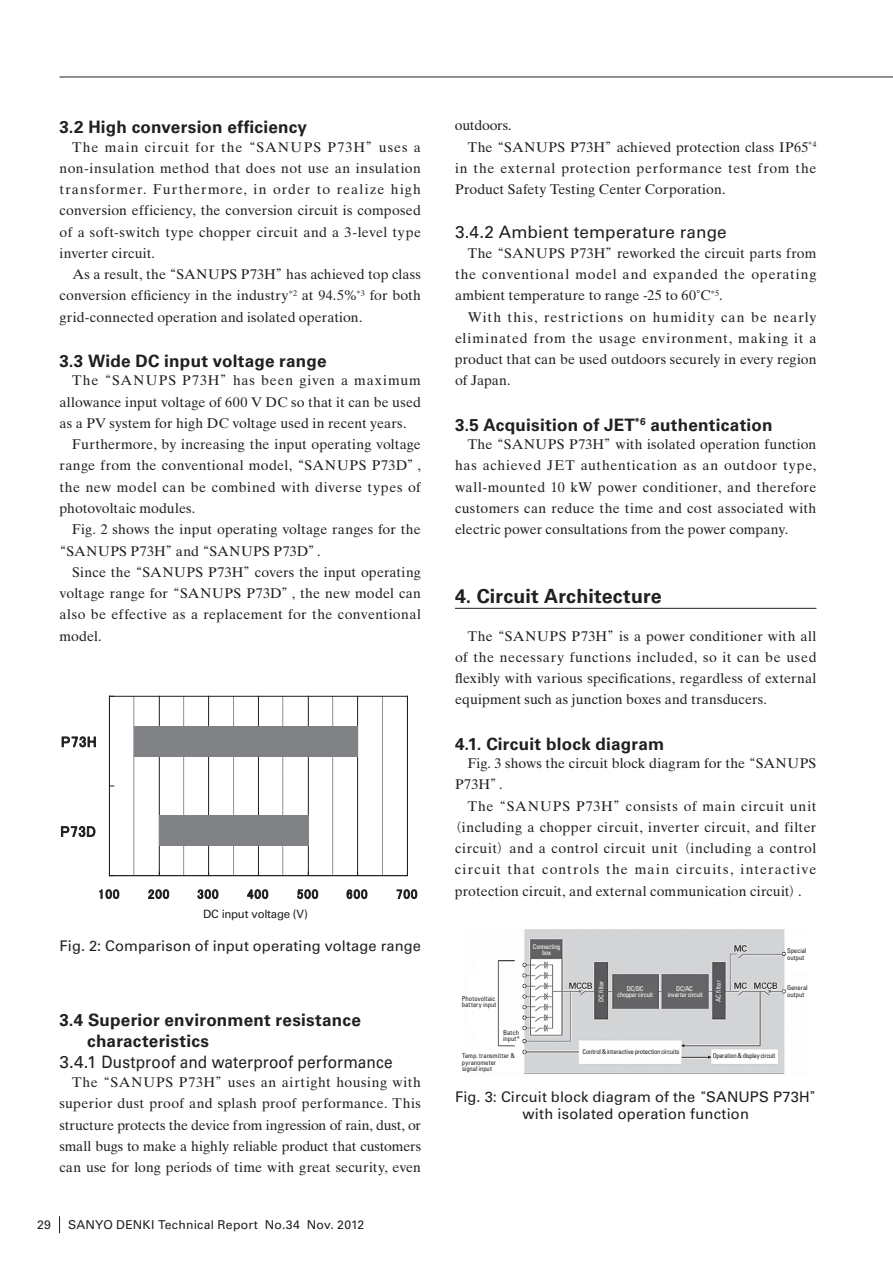
<style>
.page{position:relative;width:893px;height:1263px;background:#fff}
.page>*{position:absolute;margin:0;border:0;box-sizing:border-box;transform-origin:0 0}
.t1{font:700 19.5px "Univers";letter-spacing:.01em;color:#231f20}
.t2{font:700 17.1px/21.3px "Univers";letter-spacing:.015em;color:#231f20}
.t3{font:17.1px "Univers";letter-spacing:.01em;color:#231f20}
.t4{font:14.7px/17px "Univers";letter-spacing:.01em;color:#231f20;text-align:center}
.t5{font:14.1px/21.3px "Times Ten";letter-spacing:.02em;color:#231f20;text-align:justify}
.t6{font:14.1px "Times Ten";letter-spacing:.04em;color:#231f20}
.t7{font:14.1px "Times Ten";letter-spacing:.085em;color:#231f20}
.t8{font:14.1px "Times Ten";letter-spacing:.05em;color:#231f20}
.t9{font:14.1px "Times Ten";letter-spacing:.06em;color:#231f20}
.t10{font:14.1px "Times Ten";letter-spacing:-.015em;color:#231f20}
.t11{font:12.15px "Univers";letter-spacing:.02em;color:#231f20}
.t12{font:11.4px "Univers";letter-spacing:-.025em;color:#231f20}
.t13{font:condensed 6.6px/6.6px "Univers";letter-spacing:-.015em;color:#231f20}
.t14{font:condensed 6.6px/6.6px "Univers";letter-spacing:-.045em;color:#fff;text-align:center}
.t15{font:condensed 6.6px/6.6px "Univers";letter-spacing:.005em;color:#231f20}
.t16{font:condensed 6.6px "Univers";letter-spacing:-.055em;color:#231f20}
.t17{font:condensed 6.6px "Univers";letter-spacing:.005em;color:#fff}
.t18{font:condensed 6.6px "Univers";letter-spacing:.015em;color:#fff}
.s1{font-family:"Futo Min A101 Pro";font-weight:700;font-size:12.75px}
.s2{font-family:"Shin Go Pro";font-size:12.75px}
</style>
<div class="page">
<svg style="left:59px;top:1216px;width:1px;height:17px"></svg>
<hr style="left:60px;top:77px;width:833px;height:1px;background:#231f20">
<hr style="left:455px;top:608px;width:361px;height:1px;background:#231f20">
<svg style="left:382px;top:697px;width:1px;height:178px"></svg>
<svg style="left:332px;top:697px;width:1px;height:178px"></svg>
<svg style="left:283px;top:697px;width:1px;height:178px"></svg>
<svg style="left:233px;top:697px;width:1px;height:178px"></svg>
<svg style="left:183px;top:697px;width:1px;height:178px"></svg>
<svg style="left:134px;top:697px;width:1px;height:178px"></svg>
<hr style="left:357px;top:696px;width:1px;height:179px;background:#231f20">
<hr style="left:308px;top:696px;width:1px;height:179px;background:#231f20">
<hr style="left:258px;top:696px;width:1px;height:179px;background:#231f20">
<hr style="left:208px;top:696px;width:1px;height:179px;background:#231f20">
<hr style="left:159px;top:696px;width:1px;height:179px;background:#231f20">
<hr style="left:407px;top:696px;width:1px;height:179px;background:#231f20">
<hr style="left:109px;top:696px;width:298px;height:1px;background:#231f20">
<div style="left:159px;top:816px;width:149px;height:30px;background:#808285"></div>
<div style="left:134px;top:726px;width:223px;height:30px;background:#808285"></div>
<hr style="left:109px;top:696px;width:1px;height:179px;background:#231f20">
<hr style="left:109px;top:875px;width:298px;height:1px;background:#231f20">
<svg style="left:99px;top:889px;width:20px;height:10px"></svg>
<svg style="left:148px;top:889px;width:21px;height:10px"></svg>
<svg style="left:197px;top:889px;width:21px;height:10px"></svg>
<svg style="left:247px;top:889px;width:21px;height:10px"></svg>
<svg style="left:297px;top:889px;width:21px;height:10px"></svg>
<svg style="left:347px;top:889px;width:20px;height:10px"></svg>
<svg style="left:397px;top:889px;width:20px;height:10px"></svg>
<svg style="left:61px;top:826px;width:34px;height:11px"></svg>
<svg style="left:62px;top:736px;width:34px;height:11px"></svg>
<img style="left:497px;top:929px;width:290px;height:145px">
<p class="t2" style="left:60px;top:116px;width:249px">3.2 High conversion efficiency</p>
<p class="t5" style="left:60px;top:136px;width:363px;text-indent:13px">The main circuit for the<span class="s1">“</span>SANUPS P73H<span class="s1">”</span>uses a non-insulation method that does not use an insulation transformer. Furthermore, in order to realize high conversion efficiency, the conversion circuit is composed of a soft-switch type chopper circuit and a 3-level type inverter circuit.</p>
<p class="t5" style="left:60px;top:264px;width:363px;text-indent:13px">As a result, the<span class="s1">“</span>SANUPS P73H<span class="s1">”</span>has achieved top class conversion efficiency in the industry<sup>*2</sup> at 94.5%<sup>*3</sup> for both grid-connected operation and isolated operation.</p>
<p class="t2" style="left:60px;top:350px;width:268px">3.3 Wide DC input voltage range</p>
<p class="t5" style="left:60px;top:370px;width:363px;text-indent:13px">The<span class="s1">“</span>SANUPS P73H<span class="s1">”</span>has been given a maximum allowance input voltage of 600 V DC so that it can be used as a PV system for high DC voltage used in recent years.</p>
<p class="t5" style="left:59px;top:434px;width:363px;text-indent:13px">Furthermore, by increasing the input operating voltage range from the conventional model,<span class="s1">“</span>SANUPS P73D<span class="s1">”</span>, the new model can be combined with diverse types of photovoltaic modules.</p>
<p class="t5" style="left:53px;top:519px;width:369px;text-indent:19px">Fig. 2 shows the input operating voltage ranges for the <span class="s1">“</span>SANUPS P73H<span class="s1">”</span>and<span class="s1">“</span>SANUPS P73D<span class="s1">”</span>.</p>
<p class="t5" style="left:60px;top:561px;width:363px;text-indent:13px">Since the<span class="s1">“</span>SANUPS P73H<span class="s1">”</span>covers the input operating voltage range for<span class="s1">“</span>SANUPS P73D<span class="s1">”</span>, the new model can also be effective as a replacement for the conventional model.</p>
<p class="t12" style="left:203px;top:907px;width:106px">DC input voltage (V)</p>
<p class="t4" style="left:60px;top:937px;width:363px">Fig. 2: Comparison of input operating voltage range</p>
<p class="t2" style="left:87px;top:1009px;width:275px;text-indent:-28px">3.4 Superior environment resistance characteristics</p>
<p class="t3" style="left:60px;top:1051px;width:335px">3.4.1 Dustproof and waterproof performance</p>
<p class="t5" style="left:59px;top:1071px;width:363px;text-indent:13px">The<span class="s1">“</span>SANUPS P73H<span class="s1">”</span>uses an airtight housing with superior dust proof and splash proof performance. This structure protects the device from ingression of rain, dust, or small bugs to make a highly reliable product that customers can use for long periods of time with great security, even</p>
<p class="t11" style="left:37px;top:1217px;width:15px">29</p>
<p class="t11" style="left:68px;top:1217px;width:298px">SANYO DENKI Technical Report No.34 Nov. 2012</p>
<p class="t10" style="left:455px;top:117px;width:58px">outdoors.</p>
<p class="t5" style="left:468px;top:136px;width:350px">The<span class="s1">“</span>SANUPS P73H<span class="s1">”</span>achieved protection class IP65<sup>*4</sup></p>
<p class="t8" style="left:455px;top:160px;width:363px">in the external protection performance test from the</p>
<p class="t5" style="left:455px;top:179px;width:272px">Product Safety Testing Center Corporation.</p>
<p class="t3" style="left:455px;top:222px;width:273px">3.4.2 Ambient temperature range</p>
<p class="t5" style="left:455px;top:242px;width:363px;text-indent:13px">The<span class="s1">“</span>SANUPS P73H<span class="s1">”</span>reworked the circuit parts from the conventional model and expanded the operating ambient temperature to range -25 to 60˚C<sup>*5</sup>.</p>
<p class="t5" style="left:455px;top:306px;width:363px;text-indent:13px">With this, restrictions on humidity can be nearly eliminated from the usage environment, making it a product that can be used outdoors securely in every region of Japan.</p>
<p class="t2" style="left:455px;top:414px;width:319px">3.5 Acquisition of JET<sup>*6</sup> authentication</p>
<p class="t5" style="left:455px;top:434px;width:363px;text-indent:13px">The<span class="s1">“</span>SANUPS P73H<span class="s1">”</span>with isolated operation function has achieved JET authentication as an outdoor type, wall-mounted 10 kW power conditioner, and therefore customers can reduce the time and cost associated with electric power consultations from the power company.</p>
<h1 class="t1" style="left:455px;top:584px;width:208px">4. Circuit Architecture</h1>
<p class="t5" style="left:455px;top:625px;width:363px;text-indent:13px">The<span class="s1">“</span>SANUPS P73H<span class="s1">”</span>is a power conditioner with all of the necessary functions included, so it can be used flexibly with various specifications, regardless of external equipment such as junction boxes and transducers.</p>
<p class="t2" style="left:455px;top:733px;width:211px">4.1. Circuit block diagram</p>
<p class="t5" style="left:455px;top:753px;width:363px;text-indent:13px">Fig. 3 shows the circuit block diagram for the<span class="s1">“</span>SANUPS<br>P73H<span class="s1">”</span>.</p>
<p class="t9" style="left:468px;top:797px;width:350px">The<span class="s1">“</span>SANUPS P73H<span class="s1">”</span>consists of main circuit unit</p>
<p class="t5" style="left:449px;top:816px;width:369px"><span class="s1">（</span>including a chopper circuit, inverter circuit, and filter</p>
<p class="t6" style="left:455px;top:840px;width:363px">circuit<span class="s1">）</span>and a control circuit unit<span class="s1">（</span>including a control</p>
<p class="t7" style="left:455px;top:861px;width:363px">circuit that controls the main circuits, interactive</p>
<p class="t5" style="left:455px;top:880px;width:349px">protection circuit, and external communication circuit<span class="s1">）</span>.</p>
<p class="t14" style="left:533px;top:943px;width:29px">Connecting box</p>
<p class="t15" style="left:462px;top:995px;width:36px">Photovoltaic battery input</p>
<p class="t13" style="left:503px;top:1029px;width:18px">Batch input*</p>
<p class="t17" style="left:597px;top:1002px;width:23px;rotate:-90deg">DC filter</p>
<p class="t18" style="left:714px;top:1002px;width:23px;rotate:-90deg">AC filter</p>
<p class="t14" style="left:617px;top:985px;width:37px">DC/DC chopper circuit</p>
<p class="t14" style="left:668px;top:985px;width:37px">DC/AC inverter circuit</p>
<p class="t13" style="left:787px;top:947px;width:21px">Special output</p>
<p class="t13" style="left:787px;top:984px;width:22px">General output</p>
<p class="t13" style="left:582px;top:1048px;width:99px">Control &amp; interactive protection circuits</p>
<p class="t13" style="left:462px;top:1052px;width:55px">Temp. transmitter &amp; pyranometer<br>signal input</p>
<p class="t16" style="left:713px;top:1051px;width:64px">Operation &amp; display circuit</p>
<p class="t4" style="left:455px;top:1088px;width:369px">Fig. 3: Circuit block diagram of the<span class="s2">“</span>SANUPS P73H<span class="s2">” </span>with isolated operation function</p>
</div>
